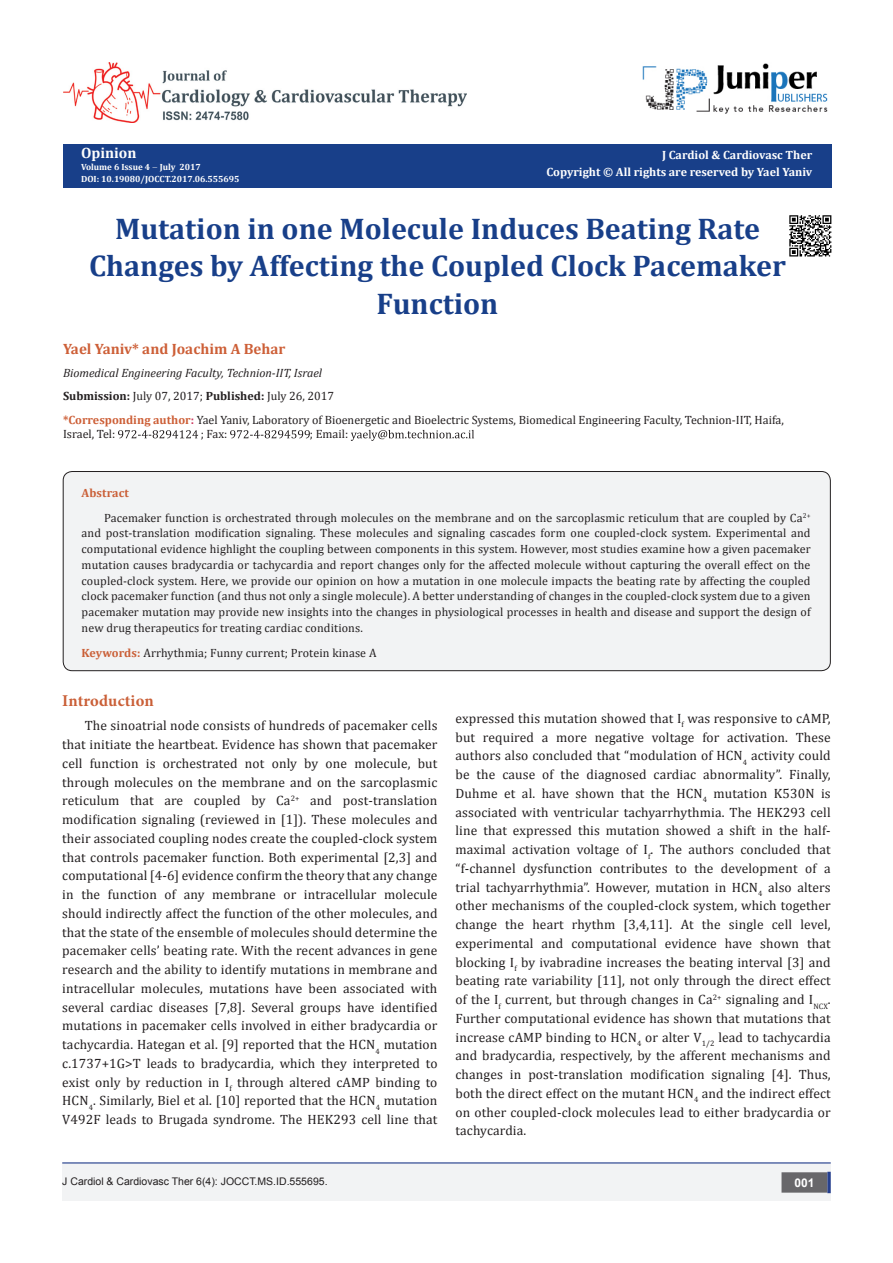
<style>
.page{position:relative;width:893px;height:1263px;background:#fff}
.page>*{position:absolute;margin:0;border:0;box-sizing:border-box;transform-origin:0 0}
.t1{font:700 30px/37.5px "Cambria";color:#183f89;text-align:center}
.t2{font:700 16.5px "Minion Pro";letter-spacing:.005em;color:#ca5f37}
.t3{font:700 15px "Cambria";color:#cd5f37}
.t4{font:700 15px "Cambria";color:#fffefc}
.t5{font:13.5px/18.8px "Cambria";letter-spacing:.01em;color:#231f20;text-align:justify}
.t6{font:12px/15.8px "Cambria";color:#231f20}
.t7{font:700 12px "Cambria";color:#fff}
.t8{font:italic 12px "Cambria";color:#231f20}
.t9{font:700 12px "Cambria";letter-spacing:.01em;color:#ca5f37}
.t10{font:700 12px "Arial";color:#fff}
.t11{font:10.5px "Arial";color:#231f20}
.t12{font:700 9px "Cambria";color:#fff}
.t13{font:700 9px "Cambria";color:#fffefc}
.s1{color:#fffefc}
.s2{font-weight:700}
.s3{font-weight:700;color:#cd5f37}
.s4{font-weight:700;color:#cd375f}
.s5{font-weight:700;color:#ca5f37}
</style>
<div class="page">
<div style="left:63px;top:144px;width:768px;height:44px;background:#183f89"></div>
<svg style="left:118px;top:430px;width:80px;height:8px"></svg>
<svg style="left:230px;top:430px;width:80px;height:8px"></svg>
<svg style="left:351px;top:430px;width:123px;height:11px"></svg>
<img style="left:643px;top:63px;width:185px;height:51px">
<div style="left:63px;top:471px;width:767px;height:200px;background:#f2f3f4;border-radius:9px"></div>
<div style="left:63px;top:471px;width:768px;height:200px;border:1px solid #231f20;border-radius:9px"></div>
<div style="left:62px;top:1162px;width:769px;height:39px;background:#f2f3f4"></div>
<div style="left:782px;top:1173px;width:45px;height:19px;background:#68676a"></div>
<div style="left:781px;top:1172px;width:46px;height:20px;border:2px solid #68676a"></div>
<svg style="left:827px;top:1172px;width:4px;height:21px"></svg>
<img style="left:63px;top:63px;width:404px;height:60px">
<hr style="left:62px;top:1162px;width:769px;height:1px;background:#253f8e">
<img style="left:789px;top:215px;width:43px;height:42px">
<p class="t4" style="left:81px;top:142px;width:57px">Opinion</p>
<p class="t13" style="left:81px;top:161px;width:121px">Volume 6 Issue 4 July 2017</p>
<p class="t12" style="left:81px;top:173px;width:160px"><span class="s1">DOI:</span> 10.19080/JOCCT.2017.06.555695</p>
<p class="t7" style="left:662px;top:147px;width:152px">J Cardiol &amp; Cardiovasc Ther</p>
<p class="t7" style="left:546px;top:163px;width:267px">Copyright © All rights are reserved by Yael Yaniv</p>
<p class="t1" style="left:89px;top:209px;width:698px">Mutation in one Molecule Induces Beating Rate<br>Changes by Affecting the Coupled Clock Pacemaker<br>Function</p>
<p class="t3" style="left:63px;top:338px;width:224px">Yael Yaniv* and Joachim A Behar</p>
<p class="t8" style="left:63px;top:364px;width:261px">Biomedical Engineering Faculty, Technion-IIT, Israel</p>
<p class="t6" style="left:63px;top:388px;width:273px"><span class="s2">Submission:</span> July 07, 2017; <span class="s2">Published:</span> July 26, 2017</p>
<p class="t6" style="left:63px;top:412px;width:722px;line-height:14.4px"><span class="s3">*Corresponding author</span><span class="s4">:</span> Yael Yaniv, Laboratory of Bioenergetic and Bioelectric Systems, Biomedical Engineering Faculty, Technion-IIT, Haifa,<br>Israel, Tel:</p>
<p class="t6" style="left:201px;top:426px;width:28px">; Fax:</p>
<p class="t6" style="left:310px;top:426px;width:40px">; Email:</p>
<p class="t9" style="left:82px;top:484px;width:49px">Abstract</p>
<p class="t6" style="left:82px;top:510px;width:731px;text-align:justify;text-indent:22px">Pacemaker function is orchestrated through molecules on the membrane and on the sarcoplasmic reticulum that are coupled by Ca<sup>2+ </sup>and post-translation modification signaling. These molecules and signaling cascades form one coupled-clock system. Experimental and computational evidence highlight the coupling between components in this system. However, most studies examine how a given pacemaker mutation causes bradycardia or tachycardia and report changes only for the affected molecule without capturing the overall effect on the coupled-clock system. Here, we provide our opinion on how a mutation in one molecule impacts the beating rate by affecting the coupled clock pacemaker function (and thus not only a single molecule). A better understanding of changes in the coupled-clock system due to a given pacemaker mutation may provide new insights into the changes in physiological processes in health and disease and support the design of new drug therapeutics for treating cardiac conditions.</p>
<p class="t6" style="left:82px;top:645px;width:296px"><span class="s5">Keywords:</span> Arrhythmia; Funny current; Protein kinase A</p>
<p class="t2" style="left:62px;top:689px;width:93px">Introduction</p>
<p class="t5" style="left:62px;top:716px;width:377px;text-indent:22px">The sinoatrial node consists of hundreds of pacemaker cells that initiate the heartbeat. Evidence has shown that pacemaker cell function is orchestrated not only by one molecule, but through molecules on the membrane and on the sarcoplasmic reticulum that are coupled by Ca<sup>2+</sup> and post-translation modification signaling (reviewed in [1]). These molecules and their associated coupling nodes create the coupled-clock system that controls pacemaker function. Both experimental [2,3] and computational [4-6] evidence confirm the theory that any change in the function of any membrane or intracellular molecule should indirectly affect the function of the other molecules, and that the state of the ensemble of molecules should determine the pacemaker cells’ beating rate. With the recent advances in gene research and the ability to identify mutations in membrane and intracellular molecules, mutations have been associated with several cardiac diseases [7,8]. Several groups have identified mutations in pacemaker cells involved in either bradycardia or tachycardia. Hategan et al. [9] reported that the HCN<sub>4</sub> mutation c.1737+1G&gt;T leads to bradycardia, which they interpreted to exist only by reduction in I<sub>f</sub> through altered cAMP binding to HCN<sub>4</sub>. Similarly, Biel et al. [10] reported that the HCN<sub>4</sub> mutation V492F leads to Brugada syndrome. The HEK293 cell line that</p>
<p class="t5" style="left:455px;top:709px;width:377px">expressed this mutation showed that I<sub>f</sub> was responsive to cAMP, but required a more negative voltage for activation. These authors also concluded that “modulation of HCN<sub>4</sub> activity could be the cause of the diagnosed cardiac abnormality”. Finally, Duhme et al. have shown that the HCN<sub>4</sub> mutation K530N is associated with ventricular tachyarrhythmia. The HEK293 cell line that expressed this mutation showed a shift in the half&shy;maximal activation voltage of I<sub>f</sub>. The authors concluded that “f-channel dysfunction contributes to the development of a trial tachyarrhythmia”. However, mutation in HCN<sub>4</sub> also alters other mechanisms of the coupled-clock system, which together change the heart rhythm [3,4,11]. At the single cell level, experimental and computational evidence have shown that blocking I<sub>f</sub> by ivabradine increases the beating interval [3] and beating rate variability [11], not only through the direct effect of the I<sub>f</sub> current, but through changes in Ca<sup>2+</sup> signaling and I<sub>NCX</sub>.<br>Further computational evidence has shown that mutations that increase cAMP binding to HCN<sub>4</sub> or alter V<sub>1/2</sub> lead to tachycardia and bradycardia, respectively, by the afferent mechanisms and changes in post-translation modification signaling [4]. Thus, both the direct effect on the mutant HCN<sub>4</sub> and the indirect effect on other coupled-clock molecules lead to either bradycardia or tachycardia.</p>
<p class="t11" style="left:62px;top:1175px;width:267px">J Cardiol &amp; Cardiovasc Ther 6(4): JOCCT.MS.ID.555695.</p>
<p class="t10" style="left:794px;top:1174px;width:22px">001</p>
</div>
